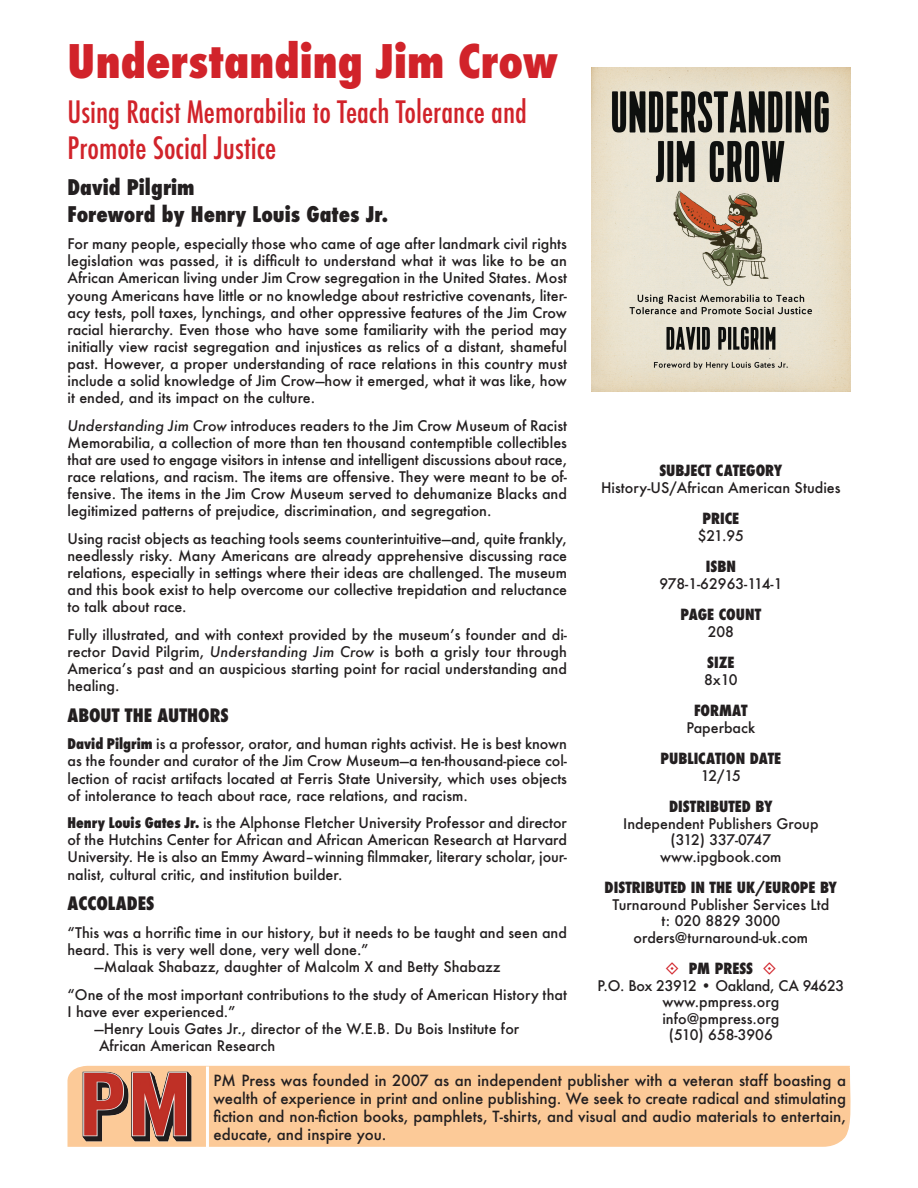
<style>
.page{position:relative;width:918px;height:1188px;background:#fff}
.page>*{position:absolute;margin:0;border:0;box-sizing:border-box;transform-origin:0 0}
.t1{font:800 condensed 45px "Futura";color:#d1232a}
.t2{font:500 condensed 30px/36px "Futura";color:#d1232a}
.t3{font:800 condensed 21px/27px "Futura";color:#231f20}
.t4{font:800 condensed 18px "Futura";color:#231f20}
.t5{font:500 15px/18px "Futura";color:#231f20;text-align:justify}
.t6{font:800 condensed 15px "Futura";color:#231f20}
.t7{font:500 14.25px/17.1px "Futura";color:#231f20;text-align:justify}
.s1{font-style:italic}
.s2{font-weight:800;font-stretch:condensed}
</style>
<div class="page">
<div style="left:67px;top:1065px;width:784px;height:82px;background:#fcca98"></div>
<hr style="left:206px;top:1066px;width:3px;height:82px;background:#fff">
<img style="left:70px;top:1066px;width:133px;height:81px">
<img style="left:591px;top:67px;width:259px;height:325px">
<h1 class="t1" style="left:68px;top:30px;width:492px">Understanding Jim Crow</h1>
<h2 class="t2" style="left:68px;top:94px;width:461px">Using Racist Memorabilia to Teach Tolerance and<br>Promote Social Justice</h2>
<h3 class="t3" style="left:68px;top:173px;width:322px">David Pilgrim<br>Foreword by Henry Louis Gates Jr.</h3>
<p class="t7" style="left:68px;top:235px;width:501px">For many people, especially those who came of age after landmark civil rights legislation was passed, it is difficult to understand what it was like to be an African American living under Jim Crow segregation in the United States. Most young Americans have little or no knowledge about restrictive covenants, liter&shy;acy tests, poll taxes, lynchings, and other oppressive features of the Jim Crow racial hierarchy. Even those who have some familiarity with the period may initially view racist segregation and injustices as relics of a distant, shameful past. However, a proper understanding of race relations in this country must include a solid knowledge of Jim Crow—how it emerged, what it was like, how it ended, and its impact on the culture.</p>
<p class="t7" style="left:68px;top:417px;width:501px"><span class="s1">Understanding Jim Crow</span> introduces readers to the Jim Crow Museum of Racist Memorabilia, a collection of more than ten thousand contemptible collectibles that are used to engage visitors in intense and intelligent discussions about race, race relations, and racism. The items are offensive. They were meant to be of&shy;fensive. The items in the Jim Crow Museum served to dehumanize Blacks and legitimized patterns of prejudice, discrimination, and segregation.</p>
<p class="t7" style="left:68px;top:530px;width:501px">Using racist objects as teaching tools seems counterintuitive—and, quite frankly, needlessly risky. Many Americans are already apprehensive discussing race relations, especially in settings where their ideas are challenged. The museum and this book exist to help overcome our collective trepidation and reluctance to talk about race.</p>
<p class="t7" style="left:68px;top:626px;width:501px">Fully illustrated, and with context provided by the museum’s founder and di&shy;rector David Pilgrim, <span class="s1">Understanding Jim Crow</span> is both a grisly tour through America’s past and an auspicious starting point for racial understanding and healing.</p>
<p class="t4" style="left:68px;top:703px;width:163px">ABOUT THE AUTHORS</p>
<p class="t7" style="left:68px;top:735px;width:501px"><span class="s2">David Pilgrim</span> is a professor, orator, and human rights activist. He is best known as the founder and curator of the Jim Crow Museum—a ten-thousand-piece col&shy;lection of racist artifacts located at Ferris State University, which uses objects of intolerance to teach about race, race relations, and racism.</p>
<p class="t7" style="left:68px;top:814px;width:501px"><span class="s2">Henry Louis Gates Jr.</span> is the Alphonse Fletcher University Professor and director of the Hutchins Center for African and African American Research at Harvard University. He is also an Emmy Award–winning filmmaker, literary scholar, jour&shy;nalist, cultural critic, and institution builder.</p>
<p class="t4" style="left:68px;top:891px;width:88px">ACCOLADES</p>
<p class="t7" style="left:68px;top:924px;width:501px">“This was a horrific time in our history, but it needs to be taught and seen and</p>
<p class="t7" style="left:68px;top:941px;width:303px">heard. This is very well done, very well done.”</p>
<p class="t7" style="left:95px;top:958px;width:408px">—Malaak Shabazz, daughter of Malcolm X and Betty Shabazz</p>
<p class="t7" style="left:68px;top:985px;width:501px">“One of the most important contributions to the study of American History that</p>
<p class="t7" style="left:68px;top:1003px;width:170px">I have ever experienced.”</p>
<p class="t7" style="left:95px;top:1020px;width:426px">—Henry Louis Gates Jr., director of the W.E.B. Du Bois Institute for</p>
<p class="t7" style="left:99px;top:1037px;width:178px">African American Research</p>
<p class="t6" style="left:659px;top:460px;width:125px">SUBJECT CATEGORY</p>
<p class="t7" style="left:601px;top:479px;width:241px">History-US/African American Studies</p>
<p class="t6" style="left:703px;top:508px;width:38px">PRICE</p>
<p class="t7" style="left:698px;top:527px;width:48px">$21.95</p>
<p class="t6" style="left:706px;top:556px;width:32px">ISBN</p>
<p class="t7" style="left:659px;top:575px;width:125px">978-1-62963-114-1</p>
<p class="t6" style="left:681px;top:604px;width:82px">PAGE COUNT</p>
<p class="t7" style="left:708px;top:623px;width:28px">208</p>
<p class="t6" style="left:707px;top:652px;width:29px">SIZE</p>
<p class="t7" style="left:704px;top:671px;width:35px">8x10</p>
<p class="t6" style="left:694px;top:700px;width:55px">FORMAT</p>
<p class="t7" style="left:686px;top:719px;width:70px">Paperback</p>
<p class="t6" style="left:661px;top:748px;width:122px">PUBLICATION DATE</p>
<p class="t7" style="left:701px;top:767px;width:42px">12/15</p>
<p class="t6" style="left:669px;top:796px;width:105px">DISTRIBUTED BY</p>
<p class="t7" style="left:623px;top:815px;width:197px;line-height:16.5px;text-align:center">Independent Publishers Group (312) 337-0747 www.ipgbook.com</p>
<p class="t6" style="left:605px;top:877px;width:234px">DISTRIBUTED IN THE UK/EUROPE BY</p>
<p class="t7" style="left:612px;top:896px;width:219px;line-height:16.5px;text-align:center">Turnaround Publisher Services Ltd t: 020 8829 3000 orders@turnaround-uk.com</p>
<p class="t6" style="left:689px;top:958px;width:66px">PM PRESS</p>
<p class="t7" style="left:597px;top:977px;width:248px;line-height:16.5px;text-align:center">P.O. Box 23912 • Oakland, CA 94623 www.pmpress.org<br>info@pmpress.org<br>(510) 658-3906</p>
<p class="t5" style="left:213px;top:1071px;width:634px">PM Press was founded in 2007 as an independent publisher with a veteran staff boasting a wealth of experience in print and online publishing. We seek to create radical and stimulating fiction and non-fiction books, pamphlets, T-shirts, and visual and audio materials to entertain, educate, and inspire you.</p>
</div>
